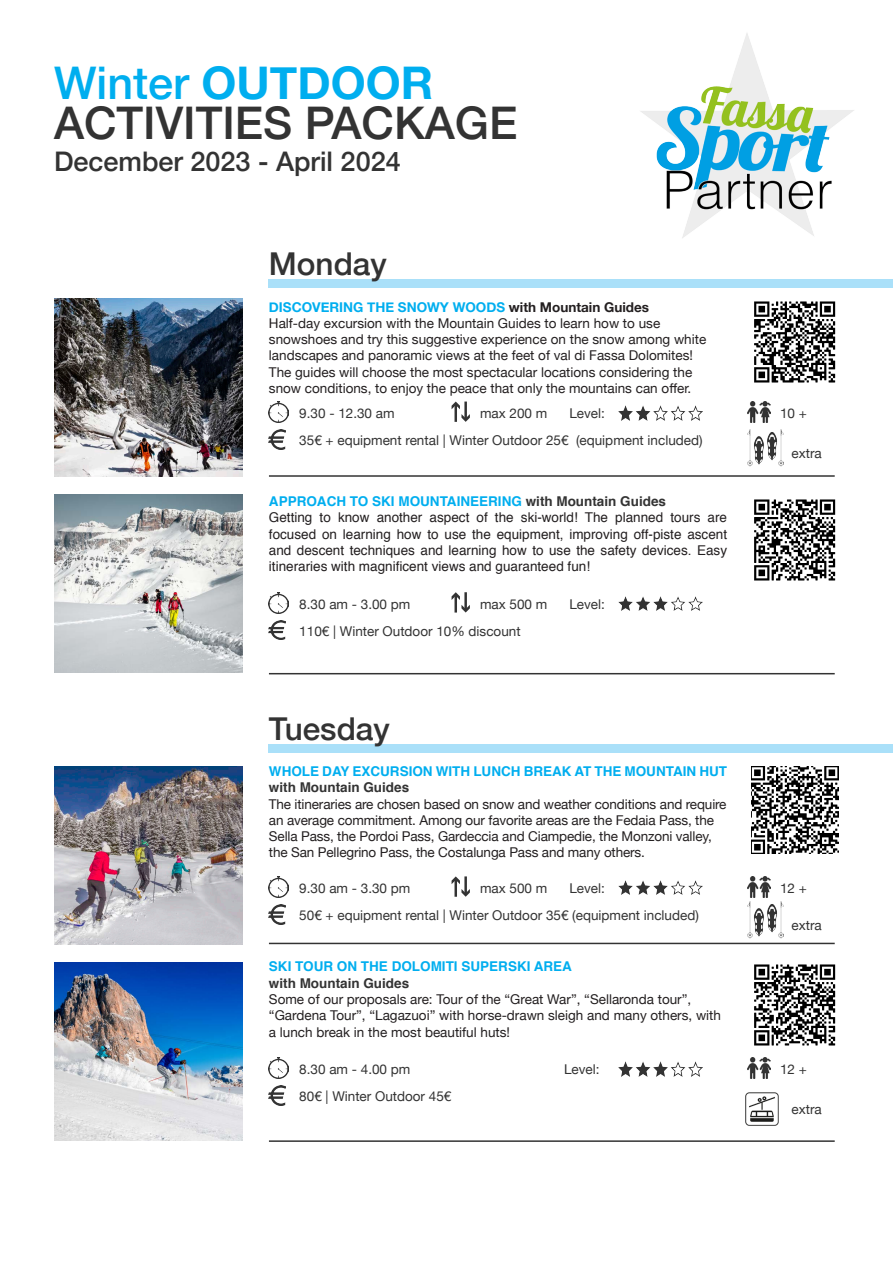
<style>
.page{position:relative;width:893px;height:1263px;background:#fff}
.page>*{position:absolute;margin:0;border:0;box-sizing:border-box;transform-origin:0 0}
.t1{font:500 45px "Helvetica Neue";color:#333}
.t2{font:700 45px "Helvetica Neue";color:#00aeef}
.t3{font:500 31.5px "Helvetica Neue";color:#333}
.t4{font:500 27px "Helvetica Neue";color:#333}
.t5{font:13.5px/16.2px "Helvetica Neue";color:#231f20}
.t6{font:13.5px "Helvetica Neue";color:#333}
.t7{font:13.5px/16.2px "Helvetica";color:#231f20;text-align:justify}
.t8{font:700 13.5px/16.2px "Helvetica";color:#00aeef}
.t9{font:700 13.5px "Helvetica Neue";color:#00aeef}
.t10{font:700 13.5px "Helvetica";color:#333}
.s1{font-weight:500}
.s2{color:#231f20}
.s3{color:#333}
</style>
<div class="page">
<div style="left:269px;top:279px;width:624px;height:9px;background:#aae0f9"></div>
<div style="left:269px;top:744px;width:624px;height:9px;background:#aae0f9"></div>
<img style="left:640px;top:33px;width:214px;height:205px">
<img style="left:54px;top:299px;width:188px;height:178px">
<img style="left:54px;top:766px;width:188px;height:178px">
<img style="left:754px;top:301px;width:82px;height:82px">
<img style="left:752px;top:766px;width:87px;height:87px">
<img style="left:754px;top:499px;width:82px;height:82px">
<img style="left:754px;top:964px;width:82px;height:82px">
<img style="left:269px;top:429px;width:17px;height:20px">
<img style="left:269px;top:904px;width:17px;height:20px">
<img style="left:269px;top:620px;width:17px;height:20px">
<img style="left:269px;top:1085px;width:17px;height:20px">
<img style="left:269px;top:402px;width:19px;height:20px">
<img style="left:269px;top:876px;width:19px;height:21px">
<img style="left:269px;top:592px;width:19px;height:21px">
<img style="left:269px;top:1057px;width:19px;height:21px">
<img style="left:747px;top:402px;width:24px;height:20px">
<img style="left:747px;top:876px;width:24px;height:21px">
<img style="left:747px;top:1057px;width:24px;height:21px">
<svg style="left:452px;top:402px;width:18px;height:20px"></svg>
<svg style="left:452px;top:876px;width:18px;height:21px"></svg>
<svg style="left:452px;top:592px;width:18px;height:20px"></svg>
<img style="left:54px;top:495px;width:188px;height:178px">
<img style="left:54px;top:962px;width:188px;height:178px">
<hr style="left:269px;top:475px;width:566px;height:2px;background:#333">
<hr style="left:269px;top:943px;width:566px;height:1px;background:#333">
<hr style="left:269px;top:673px;width:566px;height:1px;background:#333">
<hr style="left:269px;top:1140px;width:566px;height:2px;background:#333">
<img style="left:618px;top:406px;width:85px;height:14px">
<img style="left:618px;top:881px;width:85px;height:14px">
<img style="left:618px;top:596px;width:85px;height:15px">
<img style="left:618px;top:1062px;width:85px;height:14px">
<img style="left:747px;top:429px;width:36px;height:38px">
<img style="left:747px;top:901px;width:36px;height:37px">
<img style="left:745px;top:1092px;width:34px;height:34px">
<p class="t2" style="left:54px;top:47px;width:381px"><span class="s1">Winter</span> OUTDOOR</p>
<p class="t1" style="left:54px;top:87px;width:465px">ACTIVITIES PACKAGE</p>
<p class="t4" style="left:54px;top:140px;width:348px">December 2023 - April 2024</p>
<p class="t3" style="left:269px;top:239px;width:119px">Monday</p>
<p class="t9" style="left:269px;top:296px;width:382px">DISCOVERING THE SNOWY WOODS <span class="s2">with Mountain Guides</span></p>
<p class="t5" style="left:269px;top:316px;width:439px">Half-day excursion with the Mountain Guides to learn how to use snowshoes and try this suggestive experience on the snow among white landscapes and panoramic views at the feet of val di Fassa Dolomites!</p>
<p class="t5" style="left:269px;top:365px;width:425px">The guides will choose the most spectacular locations considering the snow conditions, to enjoy the peace that only the mountains can offer.</p>
<p class="t6" style="left:299px;top:404px;width:97px">9.30 - 12.30 am</p>
<p class="t6" style="left:480px;top:404px;width:69px">max 200 m</p>
<p class="t6" style="left:569px;top:404px;width:37px">Level:</p>
<p class="t6" style="left:780px;top:404px;width:28px">10 +</p>
<p class="t6" style="left:299px;top:430px;width:405px">35€ + equipment rental | Winter Outdoor 25€ (equipment included)</p>
<p class="t6" style="left:792px;top:443px;width:32px">extra</p>
<p class="t8" style="left:269px;top:493px;width:399px">APPROACH TO SKI MOUNTAINEERING <span class="s3">with Mountain Guides</span></p>
<p class="t7" style="left:269px;top:510px;width:460px">Getting to know another aspect of the ski-world! The planned tours are focused on learning how to use the equipment, improving off-piste ascent and descent techniques and learning how to use the safety devices. Easy itineraries with magnificent views and guaranteed fun!</p>
<p class="t6" style="left:299px;top:594px;width:113px">8.30 am - 3.00 pm</p>
<p class="t6" style="left:480px;top:594px;width:69px">max 500 m</p>
<p class="t6" style="left:569px;top:594px;width:37px">Level:</p>
<p class="t6" style="left:299px;top:621px;width:223px">110€ | Winter Outdoor 10% discount</p>
<p class="t3" style="left:269px;top:704px;width:122px">Tuesday</p>
<p class="t8" style="left:269px;top:764px;width:460px">WHOLE DAY EXCURSION WITH LUNCH BREAK AT THE MOUNTAIN HUT <span class="s3">with Mountain Guides</span></p>
<p class="t5" style="left:269px;top:796px;width:459px">The itineraries are chosen based on snow and weather conditions and require an average commitment. Among our favorite areas are the Fedaia Pass, the Sella Pass, the Pordoi Pass, Gardeccia and Ciampedie, the Monzoni valley, the San Pellegrino Pass, the Costalunga Pass and many others.</p>
<p class="t6" style="left:299px;top:879px;width:113px">9.30 am - 3.30 pm</p>
<p class="t6" style="left:480px;top:879px;width:69px">max 500 m</p>
<p class="t6" style="left:569px;top:879px;width:37px">Level:</p>
<p class="t6" style="left:780px;top:879px;width:28px">12 +</p>
<p class="t6" style="left:299px;top:905px;width:401px">50€ + equipment rental | Winter Outdoor 35€ (equipment included)</p>
<p class="t6" style="left:792px;top:915px;width:32px">extra</p>
<p class="t8" style="left:269px;top:959px;width:305px">SKI TOUR ON THE DOLOMITI SUPERSKI AREA</p>
<p class="t10" style="left:269px;top:972px;width:142px">with Mountain Guides</p>
<p class="t5" style="left:269px;top:992px;width:454px">Some of our proposals are: Tour of the “Great War”, “Sellaronda tour”, “Gardena Tour”, “Lagazuoi” with horse-drawn sleigh and many others, with a lunch break in the most beautiful huts!</p>
<p class="t6" style="left:299px;top:1060px;width:113px">8.30 am - 4.00 pm</p>
<p class="t6" style="left:564px;top:1060px;width:37px">Level:</p>
<p class="t6" style="left:780px;top:1060px;width:28px">12 +</p>
<p class="t6" style="left:299px;top:1086px;width:154px">80€ | Winter Outdoor 45€</p>
<p class="t6" style="left:792px;top:1099px;width:32px">extra</p>
</div>
